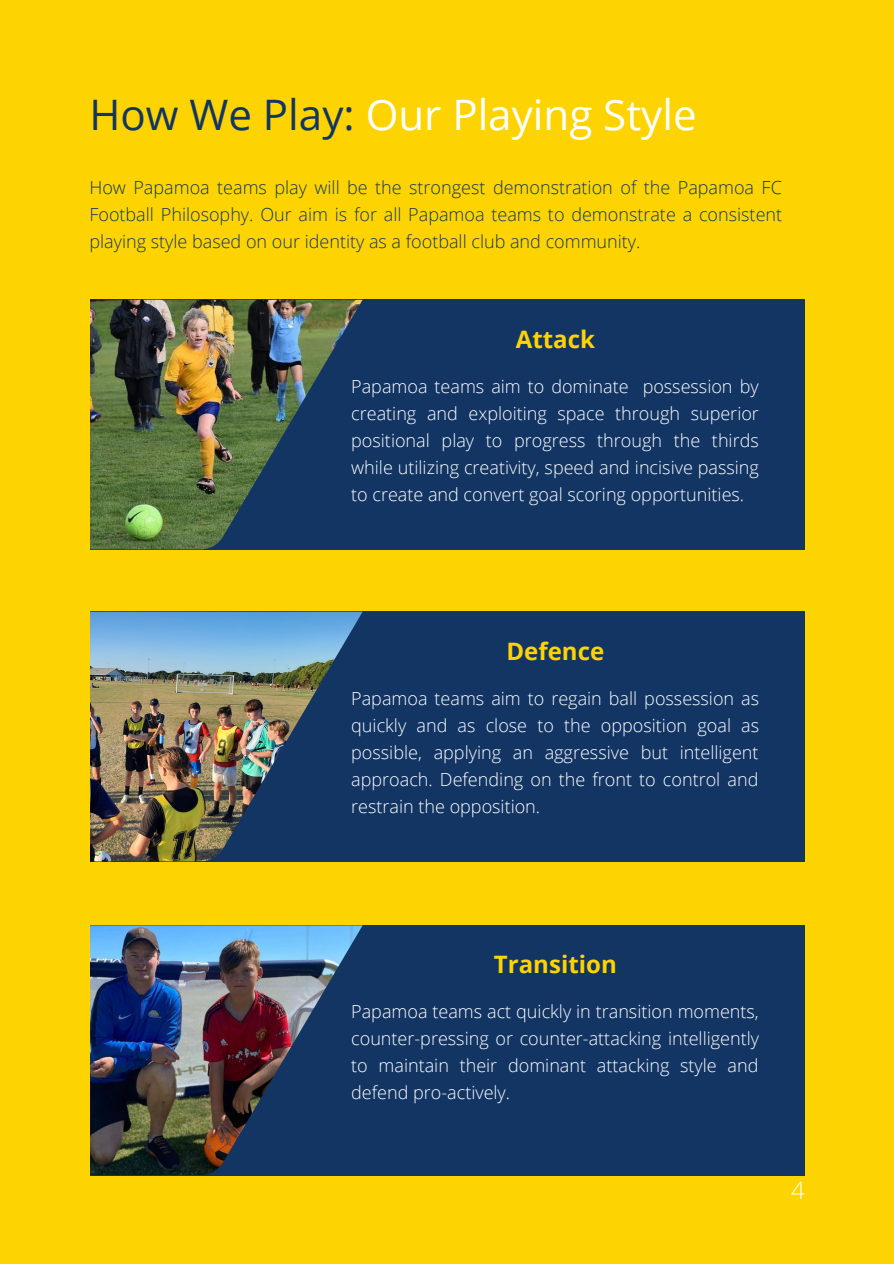
<style>
.page{position:relative;width:894px;height:1264px;background:#fff}
.page>*{position:absolute;margin:0;border:0;box-sizing:border-box;transform-origin:0 0}
.t1{font:42px "Open Sans";color:#fff}
.t2{font:700 24px "Open Sans";color:#fdd402}
.t3{font:300 24px "Open Sans";color:#fff}
.t4{font:300 18px/27px "Open Sans";color:#fff;text-align:justify}
.t5{font:300 18px/27px "Open Sans";color:#123564;text-align:justify}
.s1{color:#123564}
</style>
<div class="page">
<div style="left:0;top:0;width:893px;height:1263px;background:#fdd402"></div>
<div style="left:89px;top:300px;width:715px;height:250px;background:#123564"></div>
<img style="left:89px;top:300px;width:273px;height:249px">
<div style="left:89px;top:611px;width:715px;height:250px;background:#123564"></div>
<img style="left:89px;top:611px;width:273px;height:250px">
<div style="left:89px;top:925px;width:715px;height:250px;background:#123564"></div>
<img style="left:89px;top:925px;width:273px;height:249px">
<p class="t1" style="left:89px;top:85px;width:608px"><span class="s1">How We Play:</span> Our Playing Style</p>
<p class="t5" style="left:89px;top:174px;width:694px">How Papamoa teams play will be the strongest demonstration of the Papamoa FC Football Philosophy. Our aim is for all Papamoa teams to demonstrate a consistent playing style based on our identity as a football club and community.</p>
<p class="t2" style="left:515px;top:322px;width:81px">Attack</p>
<p class="t4" style="left:351px;top:372px;width:409px">Papamoa teams aim to dominate possession by creating and exploiting space through superior positional play to progress through the thirds while utilizing creativity, speed and incisive passing to create and convert goal scoring opportunities.</p>
<p class="t2" style="left:506px;top:634px;width:99px">Defence</p>
<p class="t4" style="left:351px;top:684px;width:409px">Papamoa teams aim to regain ball possession as quickly and as close to the opposition goal as possible, applying an aggressive but intelligent approach. Defending on the front to control and restrain the opposition.</p>
<p class="t2" style="left:494px;top:947px;width:124px">Transition</p>
<p class="t4" style="left:351px;top:997px;width:409px">Papamoa teams act quickly in transition moments, counter-pressing or counter-attacking intelligently to maintain their dominant attacking style and defend pro-actively.</p>
<p class="t3" style="left:791px;top:1173px;width:15px">4</p>
</div>
